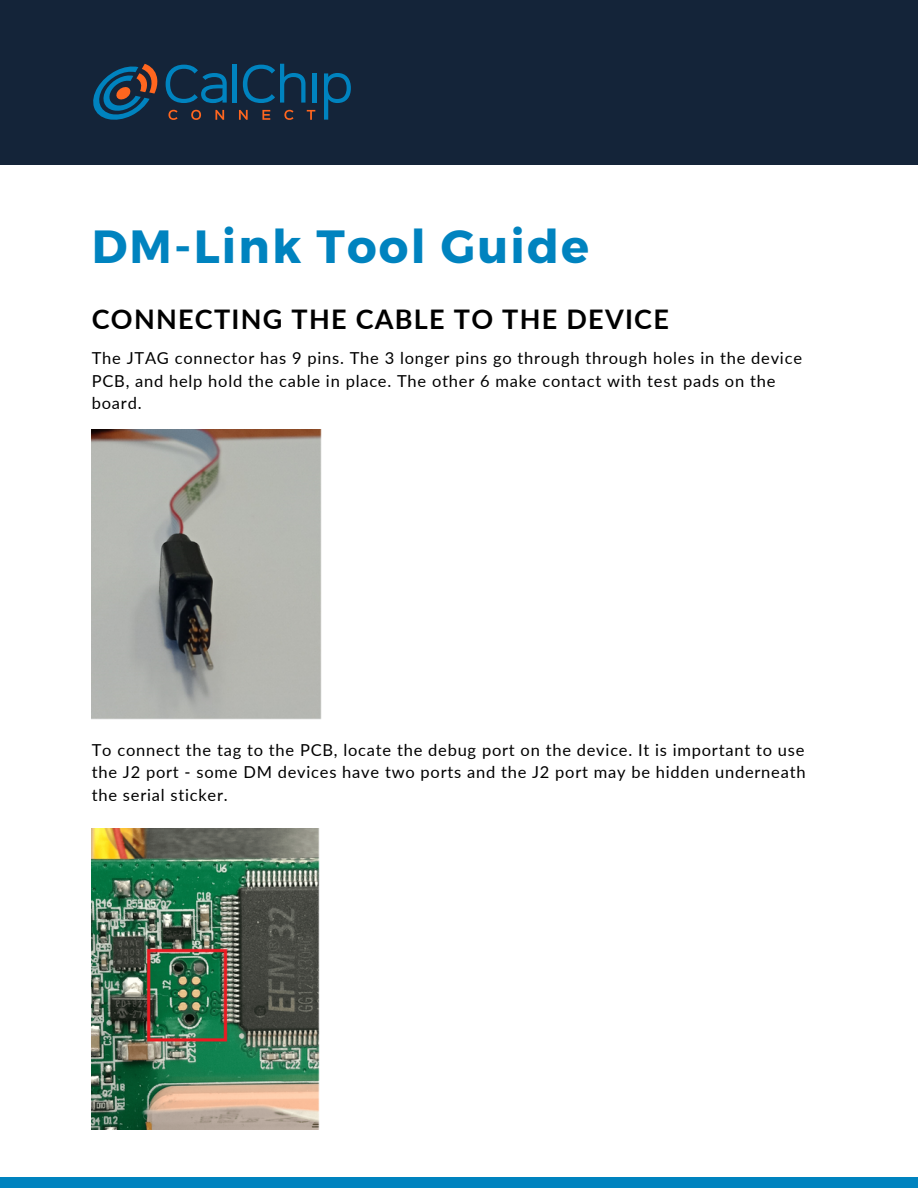
<style>
.page{position:relative;width:918px;height:1188px;background:#fff}
.page>*{position:absolute;margin:0;border:0;box-sizing:border-box;transform-origin:0 0}
.t1{font:700 46.5px "Montserrat";letter-spacing:.045em;color:#0083bf}
.t2{font:700 27px "Lato";letter-spacing:.05em;color:#000}
.t3{font:16.5px/22.5px "Lato";letter-spacing:.045em;color:#000}
</style>
<div class="page">
<div style="left:0;top:0;width:918px;height:164px;background:#142439"></div>
<div style="left:0;top:1177px;width:918px;height:11px;background:#0083bf"></div>
<svg style="left:166px;top:65px;width:61px;height:38px"></svg>
<hr style="left:233px;top:64px;width:4px;height:39px;background:#0083bf">
<svg style="left:243px;top:64px;width:63px;height:39px"></svg>
<hr style="left:313px;top:73px;width:4px;height:30px;background:#0083bf">
<svg style="left:324px;top:73px;width:27px;height:47px"></svg>
<svg style="left:93px;top:64px;width:65px;height:56px"></svg>
<svg style="left:168px;top:110px;width:10px;height:10px"></svg>
<svg style="left:191px;top:110px;width:10px;height:10px"></svg>
<svg style="left:215px;top:110px;width:9px;height:10px"></svg>
<svg style="left:239px;top:110px;width:9px;height:10px"></svg>
<svg style="left:262px;top:110px;width:8px;height:10px"></svg>
<svg style="left:284px;top:110px;width:10px;height:10px"></svg>
<svg style="left:307px;top:110px;width:8px;height:10px"></svg>
<img style="left:92px;top:429px;width:229px;height:290px">
<img style="left:92px;top:828px;width:227px;height:302px">
<h1 class="t1" style="left:92px;top:217px;width:499px">DM-Link Tool Guide</h1>
<h2 class="t2" style="left:92px;top:303px;width:579px">CONNECTING THE CABLE TO THE DEVICE</h2>
<p class="t3" style="left:92px;top:347px;width:712px">The JTAG connector has 9 pins. The 3 longer pins go through through holes in the device<br>PCB, and help hold the cable in place. The other 6 make contact with test pads on the board.</p>
<p class="t3" style="left:92px;top:738px;width:715px;text-align:justify">To connect the tag to the PCB, locate the debug port on the device. It is important to use the J2 port - some DM devices have two ports and the J2 port may be hidden underneath the serial sticker.</p>
</div>
